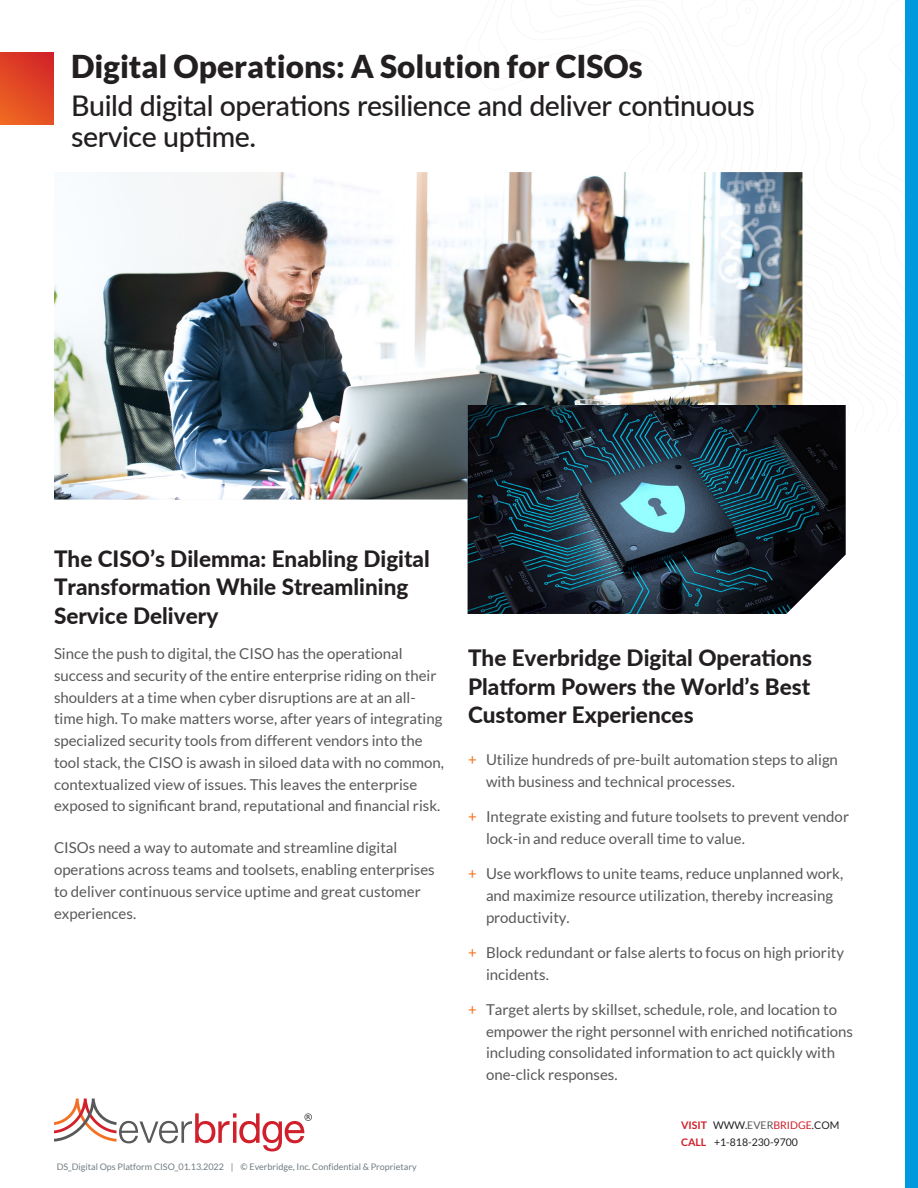
<style>
.page{position:relative;width:918px;height:1188px;background:#fff}
.page>*{position:absolute;margin:0;border:0;box-sizing:border-box;transform-origin:0 0}
.data_sheet_page-head{font:900 31.5px "Lato";color:#231f20}
.data_sheet_page-subh{font:500 28.5px "Lato";letter-spacing:-.015em;color:#231f20}
.data_sheet_paragraph{font:800 22.5px/28.5px "Lato";color:#231f20}
.data_sheet_paragraph-2{font:15px/21.8px "Lato";color:#585858}
.data_sheet_body{font:15px/21.8px "Lato";color:#585858}
.t1{font:10.5px/16.5px "Lato";color:#231f20}
.data_sheet_date_code{font:9px "Lato";color:#717b80}
.s1{color:#f37120}
.s2{font-weight:700;color:#d01f29}
.s3{color:#585858}
.s4{color:#d01f29}
</style>
<div class="page">
<svg style="left:54px;top:1099px;width:258px;height:52px"></svg>
<svg style="left:905px;top:0;width:1px;height:433px"></svg>
<img style="left:54px;top:172px;width:748px;height:328px">
<div style="left:906px;top:0;width:12px;height:1188px;background:#09d"></div>
<div style="left:0;top:52px;width:54px;height:72px;background:linear-gradient(to bottom,#d62d27,#ea5d22)"></div>
<img style="left:468px;top:405px;width:378px;height:209px">
<p class="data_sheet_page-head" style="left:71px;top:48px;width:573px">Digital Operations: A Solution for CISOs</p>
<p class="data_sheet_page-subh" style="left:71px;top:85px;width:685px">Build digital operations resilience and deliver continuous</p>
<p class="data_sheet_page-subh" style="left:71px;top:116px;width:186px">service uptime.</p>
<p class="data_sheet_paragraph" style="left:54px;top:544px;width:377px">The CISO’s Dilemma: Enabling Digital<br>Transformation While Streamlining<br>Service Delivery</p>
<p class="data_sheet_paragraph-2" style="left:54px;top:643px;width:392px">Since the push to digital, the CISO has the operational success and security of the entire enterprise riding on their shoulders at a time when cyber disruptions are at an all&shy;time high. To make matters worse, after years of integrating specialized security tools from different vendors into the tool stack, the CISO is awash in siloed data with no common, contextualized view of issues. This leaves the enterprise exposed to significant brand, reputational and financial risk.</p>
<p class="data_sheet_body" style="left:54px;top:837px;width:382px">CISOs need a way to automate and streamline digital operations across teams and toolsets, enabling enterprises to deliver continuous service uptime and great customer experiences.</p>
<p class="data_sheet_date_code" style="left:57px;top:1161px;width:361px">DS_Digital Ops Platform CISO_01.13.2022 | © Everbridge, Inc. Confidential &amp; Proprietary</p>
<p class="data_sheet_paragraph" style="left:468px;top:643px;width:345px;text-align:justify">The Everbridge Digital Operations Platform Powers the World’s Best Customer Experiences</p>
<p class="data_sheet_paragraph-2" style="left:486px;top:749px;width:354px;text-indent:-18px"><span class="s1">+</span> Utilize hundreds of pre-built automation steps to align with business and technical processes.</p>
<p class="data_sheet_paragraph-2" style="left:486px;top:806px;width:365px;text-indent:-18px"><span class="s1">+</span> Integrate existing and future toolsets to prevent vendor lock-in and reduce overall time to value.</p>
<p class="data_sheet_paragraph-2" style="left:486px;top:863px;width:359px;text-indent:-18px"><span class="s1">+</span> Use workflows to unite teams, reduce unplanned work, and maximize resource utilization, thereby increasing productivity.</p>
<p class="data_sheet_paragraph-2" style="left:486px;top:941px;width:360px;text-indent:-18px"><span class="s1">+</span> Block redundant or false alerts to focus on high priority incidents.</p>
<p class="data_sheet_paragraph-2" style="left:486px;top:998px;width:369px;text-indent:-18px"><span class="s1">+</span> Target alerts by skillset, schedule, role, and location to empower the right personnel with enriched notifications including consolidated information to act quickly with one-click responses.</p>
<p class="t1" style="left:681px;top:1117px;width:160px"><span class="s2">VISIT</span> WWW.<span class="s3">EVER</span><span class="s4">BRIDGE</span>.COM<br><span class="s2">CALL</span> +1-818-230-9700</p>
</div>
